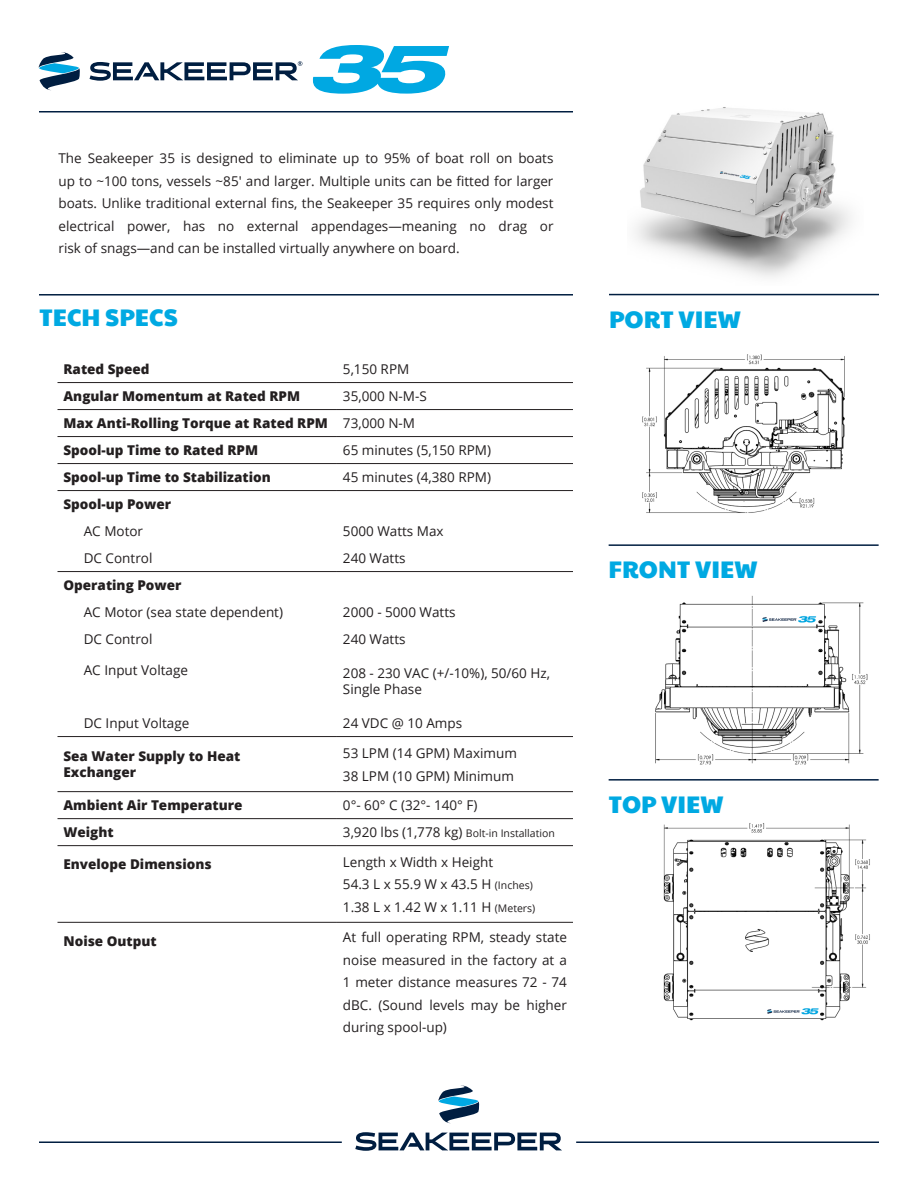
<style>
.page{position:relative;width:918px;height:1188px;background:#fff}
.page>*{position:absolute;margin:0;border:0;box-sizing:border-box;transform-origin:0 0}
.t1{font:24px "Paytone One";color:#00a9e2}
.t2{font:13.5px/22.5px "Open Sans";color:#231f20}
.t3{font:800 13.5px "Open Sans";color:#231f20}
.t4{font:10.5px "Open Sans";color:#231f20}
.s1{font-size:13.5px}
.s2{font-size:10.5px}
</style>
<div class="page">
<svg style="left:438px;top:1085px;width:41px;height:38px"></svg>
<svg style="left:355px;top:1132px;width:207px;height:19px"></svg>
<hr style="left:39px;top:111px;width:534px;height:2px;background:#001e41">
<hr style="left:576px;top:1141px;width:303px;height:2px;background:#001e41">
<hr style="left:39px;top:1141px;width:303px;height:2px;background:#001e41">
<hr style="left:39px;top:294px;width:534px;height:2px;background:#001e41">
<hr style="left:58px;top:382px;width:279px;height:1px;background:#231f20">
<hr style="left:337px;top:382px;width:236px;height:1px;background:#231f20">
<hr style="left:58px;top:409px;width:279px;height:1px;background:#231f20">
<hr style="left:337px;top:409px;width:236px;height:1px;background:#231f20">
<hr style="left:58px;top:436px;width:279px;height:1px;background:#231f20">
<hr style="left:337px;top:436px;width:236px;height:1px;background:#231f20">
<hr style="left:58px;top:571px;width:279px;height:1px;background:#231f20">
<hr style="left:337px;top:571px;width:236px;height:1px;background:#231f20">
<hr style="left:58px;top:463px;width:279px;height:1px;background:#231f20">
<hr style="left:337px;top:463px;width:236px;height:1px;background:#231f20">
<hr style="left:58px;top:490px;width:279px;height:1px;background:#231f20">
<hr style="left:337px;top:490px;width:236px;height:1px;background:#231f20">
<hr style="left:58px;top:736px;width:279px;height:1px;background:#231f20">
<hr style="left:337px;top:736px;width:236px;height:1px;background:#231f20">
<hr style="left:58px;top:791px;width:279px;height:1px;background:#231f20">
<hr style="left:337px;top:791px;width:236px;height:1px;background:#231f20">
<hr style="left:58px;top:818px;width:279px;height:1px;background:#231f20">
<hr style="left:337px;top:818px;width:236px;height:1px;background:#231f20">
<hr style="left:58px;top:845px;width:279px;height:1px;background:#231f20">
<hr style="left:337px;top:845px;width:236px;height:1px;background:#231f20">
<hr style="left:58px;top:922px;width:279px;height:1px;background:#231f20">
<hr style="left:337px;top:922px;width:236px;height:1px;background:#231f20">
<hr style="left:609px;top:294px;width:270px;height:1px;background:#001e41">
<hr style="left:609px;top:544px;width:270px;height:2px;background:#001e41">
<hr style="left:609px;top:779px;width:270px;height:2px;background:#001e41">
<svg style="left:39px;top:52px;width:41px;height:38px"></svg>
<svg style="left:90px;top:61px;width:212px;height:20px"></svg>
<svg style="left:312px;top:45px;width:137px;height:49px"></svg>
<img style="left:655px;top:595px;width:213px;height:170px">
<img style="left:642px;top:354px;width:203px;height:159px">
<img style="left:663px;top:823px;width:207px;height:198px">
<img style="left:635px;top:107px;width:216px;height:170px">
<p class="t2" style="left:59px;top:147px;width:496px">The Seakeeper 35 is designed to eliminate up to 95% of boat roll on boats</p>
<p class="t2" style="left:59px;top:169px;width:496px">up to ~100 tons, vessels ~85' and larger. Multiple units can be fitted for larger</p>
<p class="t2" style="left:59px;top:192px;width:496px">boats. Unlike traditional external fins, the Seakeeper 35 requires only modest</p>
<p class="t2" style="left:59px;top:214px;width:497px">electrical power, has no external appendages—meaning no drag or</p>
<p class="t2" style="left:59px;top:237px;width:403px">risk of snags—and can be installed virtually anywhere on board.</p>
<p class="t1" style="left:39px;top:298px;width:140px">TECH SPECS</p>
<p class="t3" style="left:64px;top:359px;width:88px">Rated Speed</p>
<p class="t2" style="left:343px;top:358px;width:68px">5,150 RPM</p>
<p class="t3" style="left:64px;top:386px;width:238px">Angular Momentum at Rated RPM</p>
<p class="t2" style="left:343px;top:385px;width:85px">35,000 N-M-S</p>
<p class="t3" style="left:64px;top:413px;width:266px">Max Anti-Rolling Torque at Rated RPM</p>
<p class="t2" style="left:343px;top:412px;width:74px">73,000 N-M</p>
<p class="t3" style="left:64px;top:440px;width:196px">Spool-up Time to Rated RPM</p>
<p class="t2" style="left:343px;top:439px;width:150px">65 minutes (5,150 RPM)</p>
<p class="t3" style="left:64px;top:467px;width:209px">Spool-up Time to Stabilization</p>
<p class="t2" style="left:343px;top:466px;width:150px">45 minutes (4,380 RPM)</p>
<p class="t3" style="left:64px;top:494px;width:109px">Spool-up Power</p>
<p class="t2" style="left:84px;top:520px;width:61px">AC Motor</p>
<p class="t2" style="left:343px;top:520px;width:102px">5000 Watts Max</p>
<p class="t2" style="left:84px;top:547px;width:70px">DC Control</p>
<p class="t2" style="left:343px;top:547px;width:64px">240 Watts</p>
<p class="t3" style="left:64px;top:575px;width:119px">Operating Power</p>
<p class="t2" style="left:84px;top:601px;width:201px">AC Motor (sea state dependent)</p>
<p class="t2" style="left:343px;top:601px;width:114px">2000 - 5000 Watts</p>
<p class="t2" style="left:84px;top:628px;width:70px">DC Control</p>
<p class="t2" style="left:343px;top:628px;width:64px">240 Watts</p>
<p class="t2" style="left:84px;top:658px;width:106px">AC Input Voltage</p>
<p class="t2" style="left:343px;top:665px;width:209px;line-height:16.2px">208 - 230 VAC (+/-10%), 50/60 Hz,<br>Single Phase</p>
<p class="t2" style="left:84px;top:712px;width:107px">DC Input Voltage</p>
<p class="t2" style="left:343px;top:712px;width:121px">24 VDC @ 10 Amps</p>
<p class="t3" style="left:64px;top:746px;width:178px">Sea Water Supply to Heat</p>
<p class="t3" style="left:64px;top:762px;width:74px">Exchanger</p>
<p class="t2" style="left:343px;top:742px;width:175px">53 LPM (14 GPM) Maximum<br>38 LPM (10 GPM) Minimum</p>
<p class="t3" style="left:64px;top:795px;width:181px">Ambient Air Temperature</p>
<p class="t2" style="left:343px;top:794px;width:136px">0°- 60° C (32°- 140° F)</p>
<p class="t3" style="left:64px;top:822px;width:52px">Weight</p>
<p class="t4" style="left:343px;top:826px;width:213px"><span class="s1">3,920 lbs (1,778 kg)</span> Bolt-in Installation</p>
<p class="t3" style="left:64px;top:854px;width:150px">Envelope Dimensions</p>
<p class="t2" style="left:343px;top:850px;width:152px">Length x Width x Height</p>
<p class="t2" style="left:343px;top:873px;width:191px">54.3 L x 55.9 W x 43.5 H <span class="s2">(Inches)</span></p>
<p class="t2" style="left:343px;top:895px;width:194px">1.38 L x 1.42 W x 1.11 H <span class="s2">(Meters)</span></p>
<p class="t3" style="left:64px;top:931px;width:95px">Noise Output</p>
<p class="t2" style="left:343px;top:926px;width:226px;text-align:justify">At full operating RPM, steady state noise measured in the factory at a 1 meter distance measures 72 - 74 dBC. (Sound levels may be higher during spool-up)</p>
<p class="t1" style="left:609px;top:300px;width:134px">PORT VIEW</p>
<p class="t1" style="left:609px;top:551px;width:151px">FRONT VIEW</p>
<p class="t1" style="left:609px;top:785px;width:117px">TOP VIEW</p>
</div>
